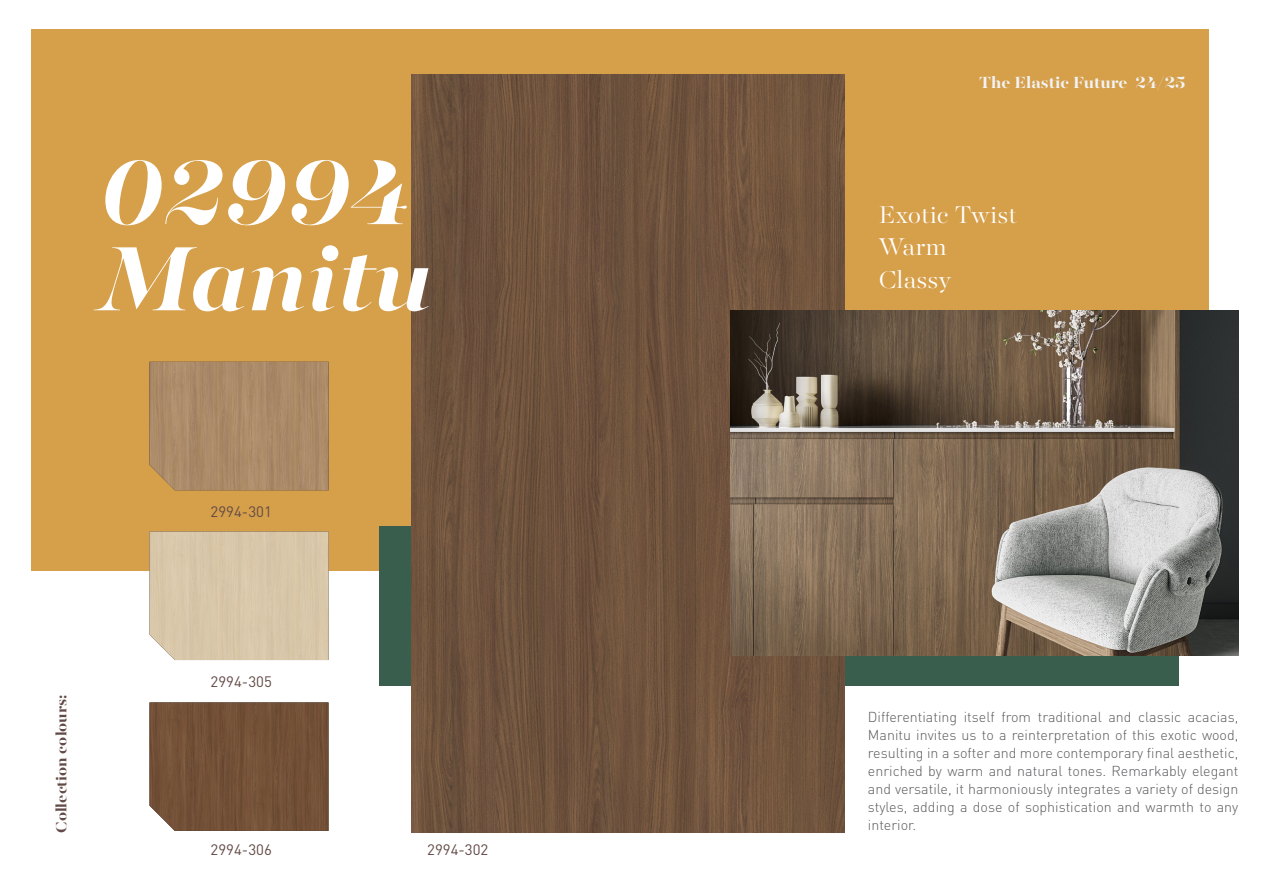
<style>
.page{position:relative;width:1263px;height:893px;background:#fff}
.page>*{position:absolute;margin:0;border:0;box-sizing:border-box;transform-origin:0 0}
.t1{font:italic 700 101.85px/86.1px "Majesti Banner";color:#fff}
.t2{font:300 27px "Majesti Banner";color:#fff}
.t3{font:700 18px "Majesti Banner";color:#f1f3f4}
.t4{font:700 16.5px "Majesti Banner";color:#624a46}
.t5{font:15px "DIN Pro";color:#624a46}
.t6{font:300 14.25px/18px "DIN Pro";color:#5a5a5d;text-align:justify}
</style>
<div class="page">
<div style="left:32px;top:30px;width:1177px;height:540px;background:#d69f4a"></div>
<div style="left:379px;top:526px;width:800px;height:160px;background:#395e4d"></div>
<img style="left:411px;top:74px;width:433px;height:759px">
<img style="left:730px;top:311px;width:508px;height:345px">
<div style="left:149px;top:531px;width:180px;height:129px;background:#d9c7a9"></div>
<img style="left:149px;top:362px;width:180px;height:128px">
<img style="left:149px;top:702px;width:180px;height:129px">
<p class="t1" style="left:100px;top:157px;width:335px">02994<br>Manitu</p>
<p class="t4" style="left:51px;top:833px;width:140px;rotate:-90deg">Collection colours:</p>
<p class="t5" style="left:211px;top:502px;width:63px">2994-301</p>
<p class="t5" style="left:211px;top:672px;width:63px">2994-305</p>
<p class="t5" style="left:211px;top:839px;width:63px">2994-306</p>
<p class="t5" style="left:427px;top:839px;width:63px">2994-302</p>
<p class="t3" style="left:979px;top:70px;width:208px">The Elastic Future 24/25</p>
<p class="t2" style="left:879px;top:197px;width:140px">Exotic Twist</p>
<p class="t2" style="left:879px;top:229px;width:70px">Warm</p>
<p class="t2" style="left:879px;top:262px;width:74px">Classy</p>
<p class="t6" style="left:868px;top:707px;width:372px">Differentiating itself from traditional and classic acacias, Manitu invites us to a reinterpretation of this exotic wood, resulting in a softer and more contemporary final aesthetic, enriched by warm and natural tones. Remarkably elegant and versatile, it harmoniously integrates a variety of design styles, adding a dose of sophistication and warmth to any interior.</p>
</div>
